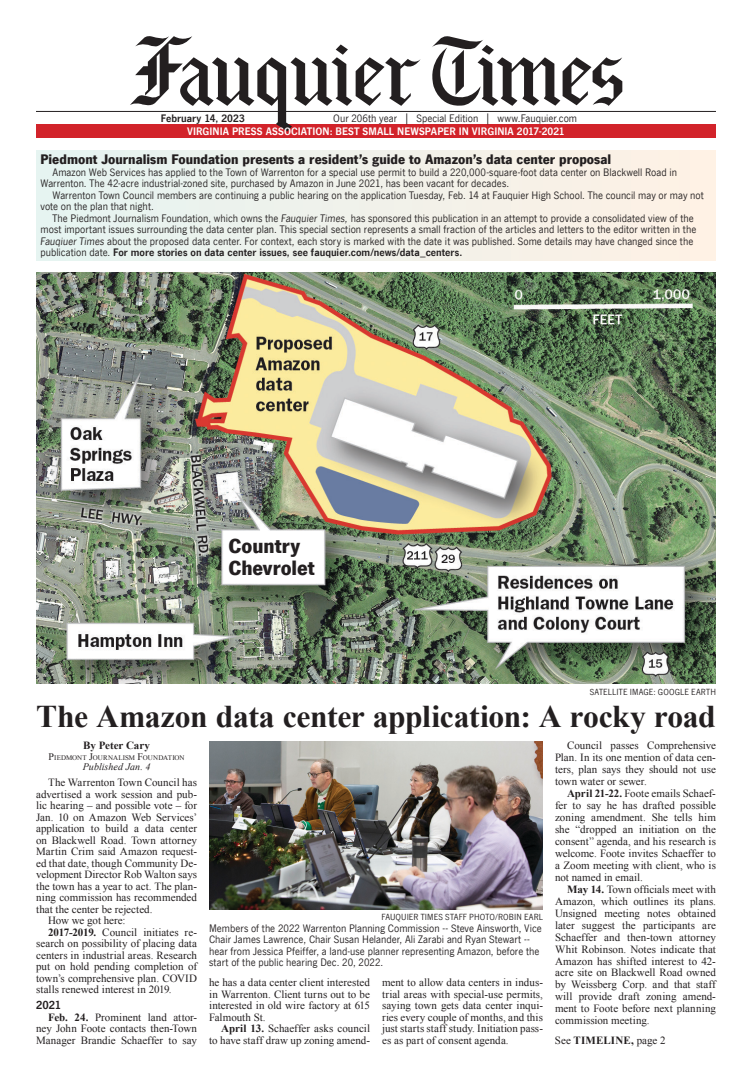
<style>
.page{position:relative;width:752px;height:1080px;background:#fff}
.page>*{position:absolute;margin:0;border:0;box-sizing:border-box;transform-origin:0 0}
.Headline_1__Serif{font:700 31.6px "Times New Roman";letter-spacing:-.01em;color:#231f20}
.Text{font:900 21px/22px "News Gothic Com";color:#231f20}
.BriefHedLG{font:900 14px "News Gothic Com";color:#231f20}
.BriefHed{font:700 12px "News Gothic Com";color:#231f20}
.Text-2{font:11px/11.5px "Times New Roman";color:#231f20;text-align:justify}
.SansSerif_Indented{font:11px/11.5px "News Gothic Com";color:#231f20}
.Cutline_Lists{font:11px/11.5px "News Gothic Com";color:#231f20}
.BriefHed-2{font:700 11px "News Gothic Com";letter-spacing:.005em;color:#fff}
.Jump_Text{font:700 11px "Times New Roman";letter-spacing:.02em;color:#231f20}
.Cutline_Lists-2{font:700 11px "News Gothic Com";letter-spacing:.005em;color:#231f20}
.Byline{font:700 11px "Times New Roman";color:#231f20}
.Text_Ital_No_Indent{font:italic 10px "Times New Roman";letter-spacing:.005em;color:#231f20}
.Cutline_CREDIT{font:9px "News Gothic Com";letter-spacing:.01em;color:#231f20}
.Byline_Attribute{font:7px "Times New Roman";letter-spacing:-.005em;color:#231f20}
.s1{font-style:italic}
.s2{font-weight:700}
.s3{font-size:10px}
.s4{font-weight:400}
</style>
<div class="page">
<div style="left:36px;top:125px;width:680px;height:13px;background:#d2232a"></div>
<svg style="left:130px;top:36px;width:291px;height:95px"></svg>
<svg style="left:432px;top:36px;width:190px;height:70px"></svg>
<hr style="left:36px;top:111px;width:680px;height:1px;background:#231f20">
<img style="left:36px;top:273px;width:680px;height:411px">
<img style="left:209px;top:742px;width:334px;height:168px">
<div style="left:36px;top:150px;width:680px;height:111px;background:#f1f2ea"></div>
<div style="left:224px;top:531px;width:98px;height:51px;background:#fff"></div>
<p class="Cutline_Lists-2" style="left:161px;top:112px;width:86px">February 14, 2023</p>
<p class="Cutline_Lists" style="left:333px;top:113px;width:245px">Our 206th year | Special Edition | www.Fauquier.com</p>
<p class="BriefHed-2" style="left:187px;top:125px;width:379px">VIRGINIA PRESS ASSOCIATION: BEST SMALL NEWSPAPER IN VIRGINIA 2017-2021</p>
<p class="BriefHedLG" style="left:40px;top:151px;width:572px">Piedmont Journalism Foundation presents a resident’s guide to Amazon’s data center proposal</p>
<p class="SansSerif_Indented" style="left:40px;top:166px;width:638px;text-indent:12px">Amazon Web Services has applied to the Town of Warrenton for a special use permit to build a 220,000-square-foot data center on Blackwell Road in<br>Warrenton. The 42-acre industrial-zoned site, purchased by Amazon in June 2021, has been vacant for decades.</p>
<p class="SansSerif_Indented" style="left:40px;top:189px;width:665px;text-indent:12px">Warrenton Town Council members are continuing a public hearing on the application Tuesday, Feb. 14 at Fauquier High School. The council may or may not vote on the plan that night.</p>
<p class="SansSerif_Indented" style="left:40px;top:212px;width:657px;text-indent:12px">The Piedmont Journalism Foundation, which owns the <span class="s1">Fauquier Times,</span> has sponsored this publication in an attempt to provide a consolidated view of the most important issues surrounding the data center plan. This special section represents a small fraction of the articles and letters to the editor written in the <span class="s1">Fauqiuer Times</span> about the proposed data center. For context, each story is marked with the date it was published. Some details may have changed since the publication date. <span class="s2">For more stories on data center issues, see fauquier.com/news/data_centers.</span></p>
<p class="Text" style="left:228px;top:534px;width:88px">Country<br>Chevrolet</p>
<p class="Cutline_CREDIT" style="left:590px;top:687px;width:128px">SATELLITE IMAGE: GOOGLE EARTH</p>
<p class="Headline_1__Serif" style="left:36px;top:695px;width:681px">The Amazon data center application: A rocky road</p>
<p class="Byline" style="left:83px;top:738px;width:69px">By Peter Cary</p>
<p class="Byline_Attribute" style="left:49px;top:753px;width:138px"><span class="s3">P</span>IEDMONT <span class="s3">J</span>OURNALISM <span class="s3">F</span>OUNDATION</p>
<p class="Text_Ital_No_Indent" style="left:83px;top:760px;width:69px">Published Jan. 4</p>
<p class="Text-2" style="left:36px;top:777px;width:162px;text-indent:12px">The Warrenton Town Council has advertised a work session and pub&shy;lic hearing – and possible vote – for Jan. 10 on Amazon Web Services’ application to build a data center on Blackwell Road. Town attorney Martin Crim said Amazon request&shy;ed that date, though Community De&shy;velopment Director Rob Walton says the town has a year to act. The plan&shy;ning commission has recommended that the center be rejected.</p>
<p class="Text-2" style="left:48px;top:915px;width:79px">How we got here:</p>
<p class="Text-2" style="left:36px;top:926px;width:162px;text-indent:12px"><span class="s2">2017-2019.</span> Council initiates re&shy;search on possibility of placing data centers in industrial areas. Research put on hold pending completion of town’s comprehensive plan. COVID stalls renewed interest in 2019.</p>
<p class="BriefHed" style="left:36px;top:999px;width:26px">2021</p>
<p class="Text-2" style="left:36px;top:1011px;width:162px;text-indent:12px"><span class="s2">Feb. 24.</span> Prominent land attor&shy;ney John Foote contacts then-Town Manager Brandie Schaeffer to say</p>
<p class="Text-2" style="left:555px;top:740px;width:162px;line-height:11.9px;text-indent:12px">Council passes Comprehensive Plan. In its one mention of data cen&shy;ters, plan says they should not use town water or sewer.</p>
<p class="Text-2" style="left:555px;top:787px;width:162px;line-height:11.9px;text-indent:12px"><span class="s2">April 21-22.</span> Foote emails Schaef&shy;fer to say he has drafted possible zoning amendment. She tells him she “dropped an initiation on the consent” agenda, and his research is welcome. Foote invites Schaeffer to a Zoom meeting with client, who is not named in email.</p>
<p class="Text-2" style="left:555px;top:883px;width:162px;line-height:11.9px;text-indent:12px"><span class="s2">May 14.</span> Town officials meet with Amazon, which outlines its plans.<br>Unsigned meeting notes obtained later suggest the participants are Schaeffer and then-town attorney Whit Robinson. Notes indicate that Amazon has shifted interest to 42- acre site on Blackwell Road owned by Weissberg Corp. and that staff will provide draft zoning amend&shy;ment to Foote before next planning commission meeting.</p>
<p class="Cutline_CREDIT" style="left:381px;top:912px;width:163px">FAUQUIER TIMES STAFF PHOTO/ROBIN EARL</p>
<p class="Cutline_Lists" style="left:209px;top:922px;width:334px">Members of the 2022 Warrenton Planning Commission -- Steve Ainsworth, Vice Chair James Lawrence, Chair Susan Helander, Ali Zarabi and Ryan Stewart -- hear from Jessica Pfeiffer, a land-use planner representing Amazon, before the start of the public hearing Dec. 20, 2022.</p>
<p class="Text-2" style="left:209px;top:976px;width:162px">he has a data center client interested in Warrenton. Client turns out to be interested in old wire factory at 615<br>Falmouth St.</p>
<p class="Text-2" style="left:209px;top:1023px;width:162px;text-align:right"><span class="s2">April 13.</span> Schaeffer asks council<br>to have staff draw up zoning amend-</p>
<p class="Text-2" style="left:382px;top:977px;width:162px">ment to allow data centers in indus&shy;trial areas with special-use permits, saying town gets data center inqui&shy;ries every couple of months, and this just starts staff study. Initiation pass&shy;es as part of consent agenda.</p>
<p class="Jump_Text" style="left:555px;top:1033px;width:112px"><span class="s4">See</span> TIMELINE, <span class="s4">page 2</span></p>
</div>
